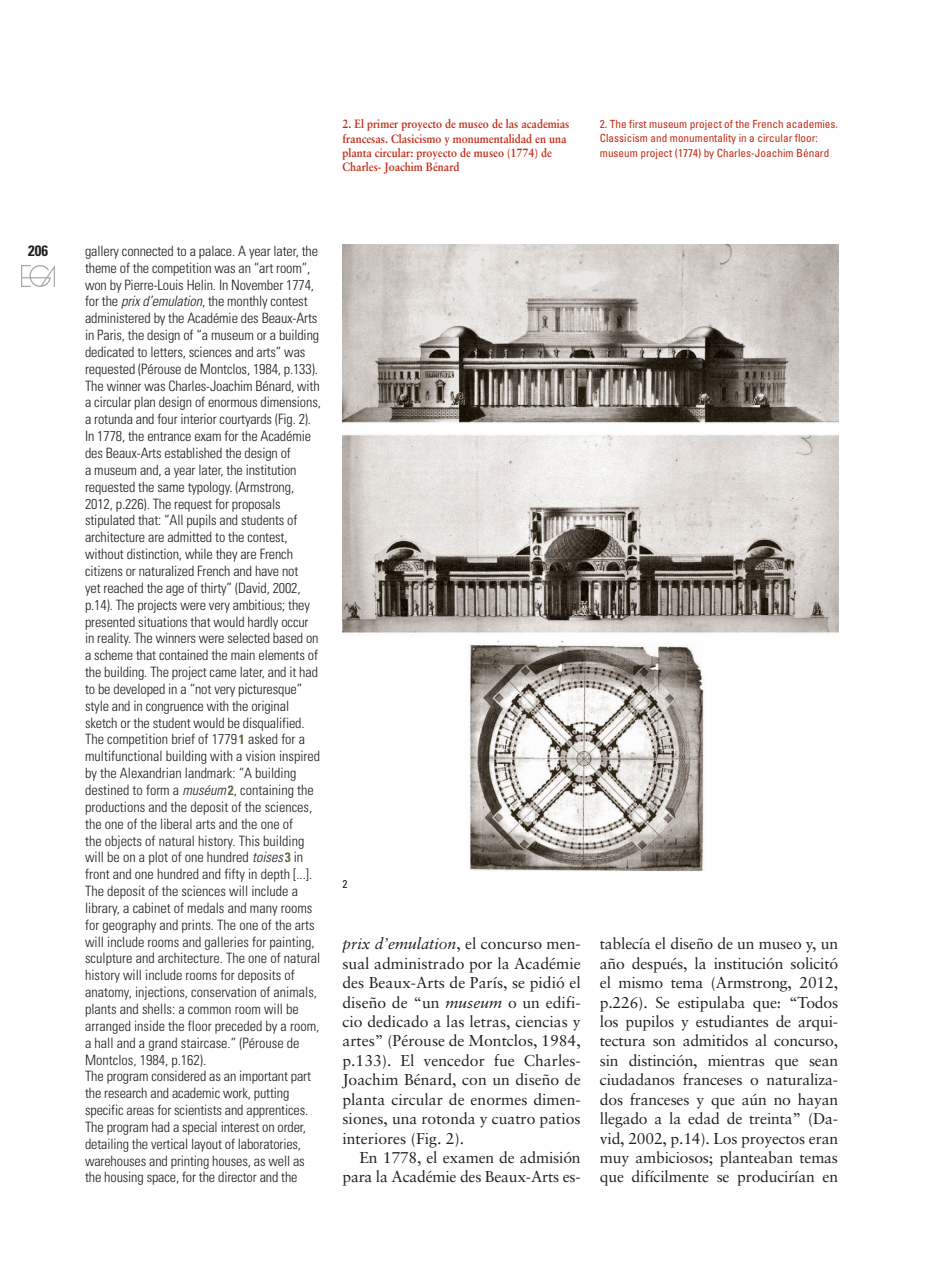
<style>
.page{position:relative;width:936px;height:1276px;background:#fff}
.page>*{position:absolute;margin:0;border:0;box-sizing:border-box;transform-origin:0 0}
.t1{font:15.75px/19.4px "Sabon";letter-spacing:-.015em;color:#231f20;text-align:justify}
.t2{font:700 condensed 15px "Univers";color:#231f20}
.t3{font:300 condensed 14.25px/16.8px "Univers";letter-spacing:-.01em;color:#231f20}
.t4{font:700 12px/14.2px "Sabon";color:#c02d19;scale:.9 1}
.t5{font:condensed 11.25px/14.2px "Univers";color:#c02d19}
.PIES_DE_FOTO_INGLES{font:condensed 11.25px "Univers";color:#231f20}
.s1{font-style:italic}
.s2{font-weight:700;font-size:13.5px;color:#6d6a4a}
</style>
<div class="page">
<img style="left:22px;top:265px;width:33px;height:21px">
<hr style="left:935px;top:0;width:1px;height:1276px;background:#c8c6b2">
<img style="left:342px;top:244px;width:496px;height:628px">
<p class="t2" style="left:28px;top:242px;width:21px">206</p>
<p class="t4" style="left:342px;top:117px;width:254px">2. El primer proyecto de museo de las academias francesas. Clasicismo y monumentalidad en una planta circular: proyecto de museo (1774) de Charles- Joachim Bénard</p>
<p class="t5" style="left:600px;top:117px;width:240px">2. The first museum project of the French academies.<br>Classicism and monumentality in a circular floor: museum project (1774) by Charles-Joachim Bénard</p>
<p class="t3" style="left:85px;top:242px;width:237px">gallery connected to a palace. A year later, the theme of the competition was an “art room”, won by Pierre-Louis Helin. In November 1774, for the <span class="s1">prix d’emulation</span>, the monthly contest administered by the Académie des Beaux-Arts in Paris, the design of “a museum or a building dedicated to letters, sciences and arts” was requested (Pérouse de Montclos, 1984, p.133).<br>The winner was Charles-Joachim Bénard, with a circular plan design of enormous dimensions, a rotunda and four interior courtyards (Fig. 2).</p>
<p class="t3" style="left:85px;top:428px;width:235px">In 1778, the entrance exam for the Académie des Beaux-Arts established the design of<br>a museum and, a year later, the institution requested the same typology. (Armstrong, 2012, p.226). The request for proposals stipulated that: “All pupils and students of architecture are admitted to the contest, without distinction, while they are French citizens or naturalized French and have not<br>yet reached the age of thirty” (David, 2002, p.14). The projects were very ambitious; they presented situations that would hardly occur in reality. The winners were selected based on a scheme that contained the main elements of the building. The project came later, and it had to be developed in a “not very picturesque” style and in congruence with the original sketch or the student would be disqualified.</p>
<p class="t3" style="left:85px;top:731px;width:236px">The competition brief of 1779 <span class="s2">1</span> asked for a multifunctional building with a vision inspired by the Alexandrian landmark: “A building destined to form a <span class="s1">muséum</span><span class="s2">2</span>, containing the productions and the deposit of the sciences, the one of the liberal arts and the one of<br>the objects of natural history. This building will be on a plot of one hundred <span class="s1">toises</span> <span class="s2">3</span> in front and one hundred and fifty in depth [...].<br>The deposit of the sciences will include a library, a cabinet of medals and many rooms for geography and prints. The one of the arts will include rooms and galleries for painting, sculpture and architecture. The one of natural history will include rooms for deposits of anatomy, injections, conservation of animals, plants and shells: a common room will be arranged inside the floor preceded by a room, a hall and a grand staircase.” (Pérouse de Montclos, 1984, p.162).</p>
<p class="t3" style="left:85px;top:1068px;width:227px">The program considered as an important part the research and academic work, putting specific areas for scientists and apprentices.<br>The program had a special interest on order, detailing the vertical layout of laboratories, warehouses and printing houses, as well as the housing space, for the director and the</p>
<p class="PIES_DE_FOTO_INGLES" style="left:342px;top:876px;width:6px">2</p>
<p class="t1" style="left:342px;top:934px;width:240px"><span class="s1">prix d’emulation</span>, el concurso men&shy;sual administrado por la Académie des Beaux-Arts de París, se pidió el diseño de “un <span class="s1">museum</span> o un edifi&shy;cio dedicado a las letras, ciencias y artes” (Pérouse de Montclos, 1984, p.133). El vencedor fue Charles-Joachim Bénard, con un diseño de planta circular de enormes dimen&shy;siones, una rotonda y cuatro patios interiores (Fig. 2).</p>
<p class="t1" style="left:342px;top:1147px;width:240px;text-align:right">En 1778, el examen de admisión para la Académie des Beaux-Arts es-</p>
<p class="t1" style="left:600px;top:934px;width:240px">tablecía el diseño de un museo y, un año después, la institución solicitó el mismo tema (Armstrong, 2012, p.226). Se estipulaba que: “Todos los pupilos y estudiantes de arqui&shy;tectura son admitidos al concurso, sin distinción, mientras que sean ciudadanos franceses o naturaliza&shy;dos franceses y que aún no hayan llegado a la edad de treinta” (Da&shy;vid, 2002, p.14). Los proyectos eran muy ambiciosos; planteaban temas que difícilmente se producirían en</p>
</div>
